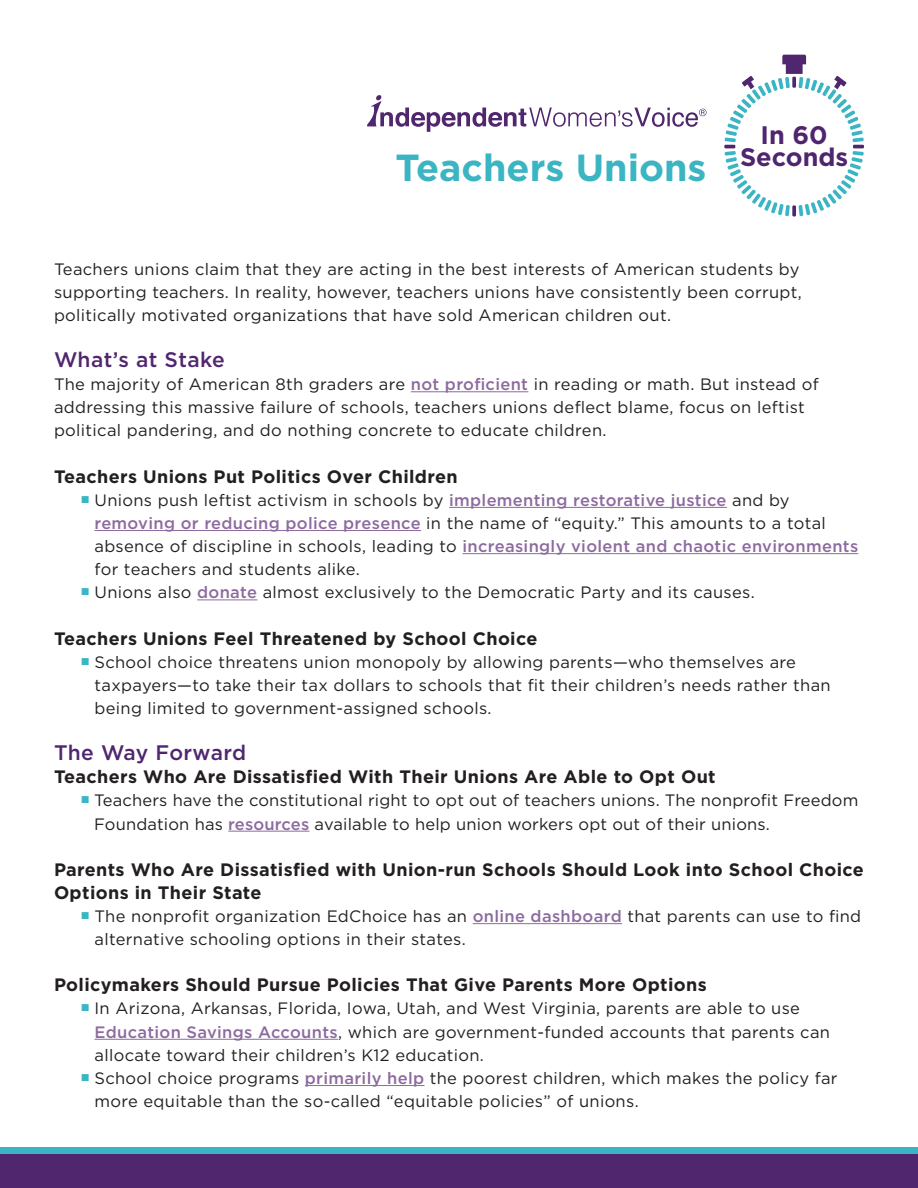
<style>
.page{position:relative;width:918px;height:1188px;background:#fff}
.page>*{position:absolute;margin:0;border:0;box-sizing:border-box;transform-origin:0 0}
.Table_of_Contents{font:700 37.65px "Gotham";color:#3bb5c3}
.Table_of_Contents-2{font:700 25.35px/22.4px "Gotham";color:#4f256f;text-align:center}
.t1{font:500 21px "Gotham";letter-spacing:.015em;color:#50266f}
.t2{font:700 18px/23.1px "Gotham";letter-spacing:.02em;color:#231f20}
.t3{font:16.5px/23.1px "Gotham";letter-spacing:.02em;color:#231f20}
.s1{font-weight:500;color:#8d6a9f}
</style>
<div class="page">
<div style="left:0;top:1153px;width:918px;height:35px;background:#50266f"></div>
<div style="left:0;top:1148px;width:918px;height:6px;background:#3bb5c3"></div>
<hr style="left:411px;top:391px;width:117px;height:1px;background:#8d6a9f">
<hr style="left:449px;top:507px;width:278px;height:1px;background:#8d6a9f">
<hr style="left:94px;top:530px;width:327px;height:1px;background:#8d6a9f">
<hr style="left:463px;top:553px;width:395px;height:1px;background:#8d6a9f">
<hr style="left:197px;top:599px;width:60px;height:1px;background:#8d6a9f">
<hr style="left:228px;top:831px;width:82px;height:1px;background:#8d6a9f">
<hr style="left:473px;top:923px;width:149px;height:1px;background:#8d6a9f">
<hr style="left:94px;top:1039px;width:244px;height:1px;background:#8d6a9f">
<hr style="left:305px;top:1085px;width:119px;height:1px;background:#8d6a9f">
<svg style="left:367px;top:95px;width:340px;height:37px"></svg>
<svg style="left:724px;top:55px;width:140px;height:161px"></svg>
<svg style="left:792px;top:77px;width:4px;height:11px"></svg>
<svg style="left:792px;top:205px;width:4px;height:11px"></svg>
<p class="Table_of_Contents" style="left:396px;top:146px;width:312px">Teachers Unions</p>
<p class="Table_of_Contents-2" style="left:740px;top:123px;width:110px">In 60<br>Seconds</p>
<p class="t3" style="left:54px;top:257px;width:749px">Teachers unions claim that they are acting in the best interests of American students by supporting teachers. In reality, however, teachers unions have consistently been corrupt, politically motivated organizations that have sold American children out.</p>
<p class="t1" style="left:54px;top:346px;width:173px">What’s at Stake</p>
<p class="t3" style="left:54px;top:372px;width:766px">The majority of American 8th graders are <span class="s1">not proficient</span> in reading or math. But instead of addressing this massive failure of schools, teachers unions deflect blame, focus on leftist political pandering, and do nothing concrete to educate children.</p>
<p class="t2" style="left:54px;top:464px;width:405px">Teachers Unions Put Politics Over Children</p>
<p class="t3" style="left:94px;top:488px;width:765px;text-indent:-13px"><sup>P</sup> Unions push leftist activism in schools by <span class="s1">implementing restorative justice</span> and by <span class="s1">removing or reducing police presence</span> in the name of “equity.” This amounts to a total absence of discipline in schools, leading to <span class="s1">increasingly violent and chaotic environments </span>for teachers and students alike.</p>
<p class="t3" style="left:81px;top:581px;width:675px"><sup>P</sup> Unions also <span class="s1">donate</span> almost exclusively to the Democratic Party and its causes.</p>
<p class="t2" style="left:54px;top:626px;width:485px">Teachers Unions Feel Threatened by School Choice</p>
<p class="t3" style="left:94px;top:650px;width:738px;text-indent:-13px"><sup>P</sup> School choice threatens union monopoly by allowing parents—who themselves are taxpayers—to take their tax dollars to schools that fit their children’s needs rather than being limited to government-assigned schools.</p>
<p class="t1" style="left:54px;top:739px;width:194px">The Way Forward</p>
<p class="t2" style="left:54px;top:765px;width:663px">Teachers Who Are Dissatisfied With Their Unions Are Able to Opt Out</p>
<p class="t3" style="left:94px;top:789px;width:766px;text-indent:-13px"><sup>P</sup> Teachers have the constitutional right to opt out of teachers unions. The nonprofit Freedom<br>Foundation has <span class="s1">resources</span> available to help union workers opt out of their unions.</p>
<p class="t2" style="left:54px;top:857px;width:811px">Parents Who Are Dissatisfied with Union-run Schools Should Look into School Choice<br>Options in Their State</p>
<p class="t3" style="left:94px;top:904px;width:768px;text-indent:-13px"><sup>P</sup> The nonprofit organization EdChoice has an <span class="s1">online dashboard</span> that parents can use to find alternative schooling options in their states.</p>
<p class="t2" style="left:54px;top:973px;width:654px">Policymakers Should Pursue Policies That Give Parents More Options</p>
<p class="t3" style="left:94px;top:997px;width:737px;text-indent:-13px"><sup>P</sup> In Arizona, Arkansas, Florida, Iowa, Utah, and West Virginia, parents are able to use<br><span class="s1">Education Savings Accounts</span>, which are government-funded accounts that parents can allocate toward their children’s K12 education.</p>
<p class="t3" style="left:94px;top:1066px;width:745px;text-indent:-13px"><sup>P</sup> School choice programs <span class="s1">primarily help</span> the poorest children, which makes the policy far more equitable than the so-called “equitable policies” of unions.</p>
</div>
